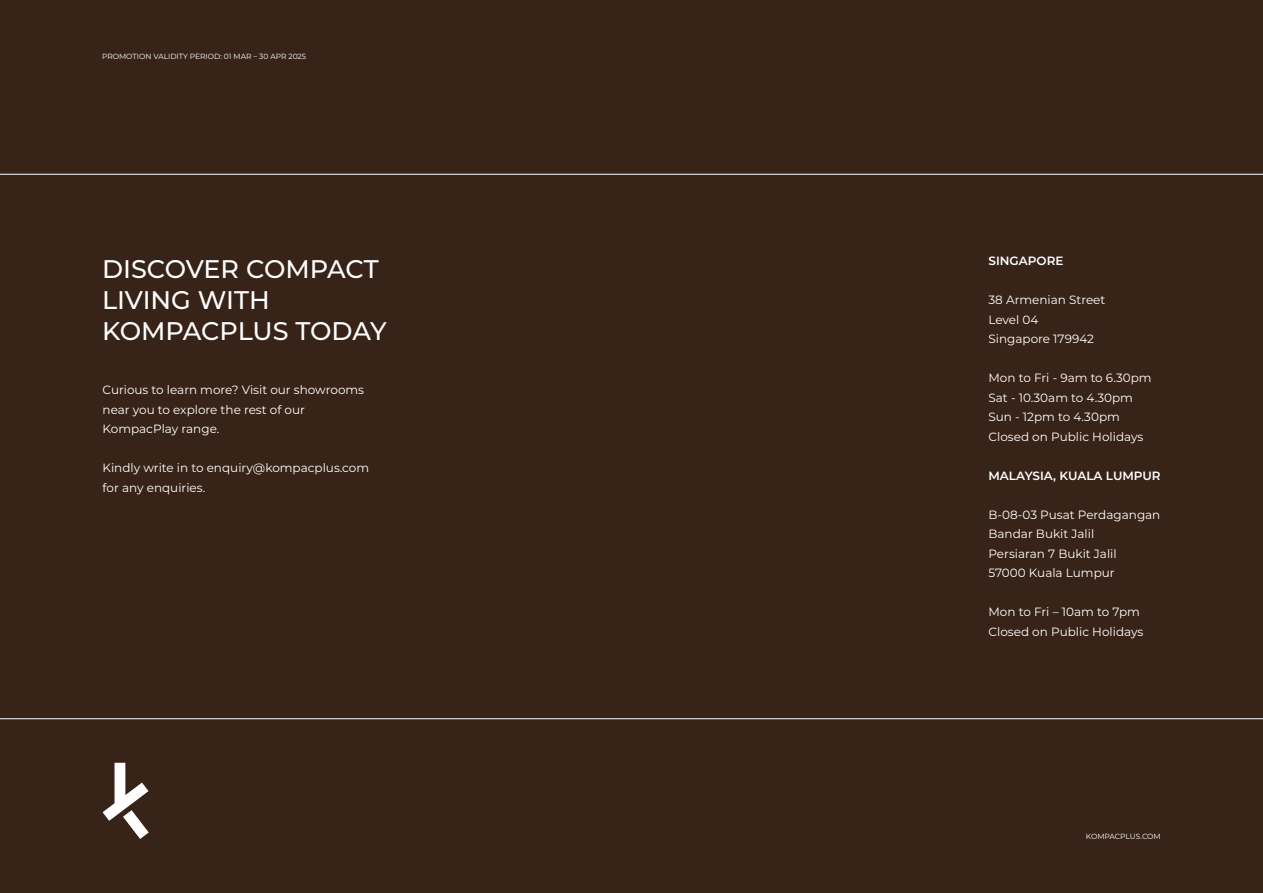
<style>
.page{position:relative;width:1263px;height:893px;background:#382318}
.page>*{position:absolute;margin:0;border:0;box-sizing:border-box;transform-origin:0 0}
.t1{font:500 25.5px/30.6px "Montserrat";letter-spacing:-.005em;color:#fff}
.t2{font:12px/19.5px "Montserrat";color:#fff}
.t3{font:600 12px "Montserrat";color:#fff}
.t4{font:7.5px "Montserrat";color:#fff}
</style>
<div class="page">
<svg style="left:103px;top:763px;width:46px;height:76px"></svg>
<hr style="left:0;top:174px;width:1263px;height:1px;background:#fff">
<hr style="left:0;top:718px;width:1263px;height:1px;background:#fff">
<p class="t4" style="left:102px;top:51px;width:206px">PROMOTION VALIDITY PERIOD: 01 MAR – 30 APR 2025</p>
<p class="t1" style="left:102px;top:253px;width:286px">DISCOVER COMPACT<br>LIVING WITH<br>KOMPACPLUS TODAY</p>
<p class="t2" style="left:103px;top:380px;width:263px">Curious to learn more? Visit our showrooms near you to explore the rest of our<br>KompacPlay range.</p>
<p class="t2" style="left:103px;top:458px;width:268px">Kindly write in to enquiry@kompacplus.com</p>
<p class="t2" style="left:103px;top:477px;width:104px">for any enquiries.</p>
<p class="t3" style="left:988px;top:253px;width:76px">SINGAPORE</p>
<p class="t2" style="left:988px;top:290px;width:118px">38 Armenian Street</p>
<p class="t2" style="left:988px;top:309px;width:51px">Level 04</p>
<p class="t2" style="left:988px;top:329px;width:107px">Singapore 179942</p>
<p class="t2" style="left:988px;top:368px;width:165px">Mon to Fri - 9am to 6.30pm</p>
<p class="t2" style="left:988px;top:387px;width:146px">Sat - 10.30am to 4.30pm</p>
<p class="t2" style="left:988px;top:407px;width:133px">Sun - 12pm to 4.30pm</p>
<p class="t2" style="left:988px;top:426px;width:156px">Closed on Public Holidays</p>
<p class="t3" style="left:988px;top:467px;width:174px">MALAYSIA, KUALA LUMPUR</p>
<p class="t2" style="left:988px;top:504px;width:173px">B-08-03 Pusat Perdagangan</p>
<p class="t2" style="left:988px;top:524px;width:107px">Bandar Bukit Jalil</p>
<p class="t2" style="left:988px;top:543px;width:130px">Persiaran 7 Bukit Jalil</p>
<p class="t2" style="left:988px;top:563px;width:128px">57000 Kuala Lumpur</p>
<p class="t2" style="left:988px;top:602px;width:153px">Mon to Fri – 10am to 7pm</p>
<p class="t2" style="left:988px;top:621px;width:156px">Closed on Public Holidays</p>
<p class="t4" style="left:1086px;top:831px;width:76px">KOMPACPLUS.COM</p>
</div>
